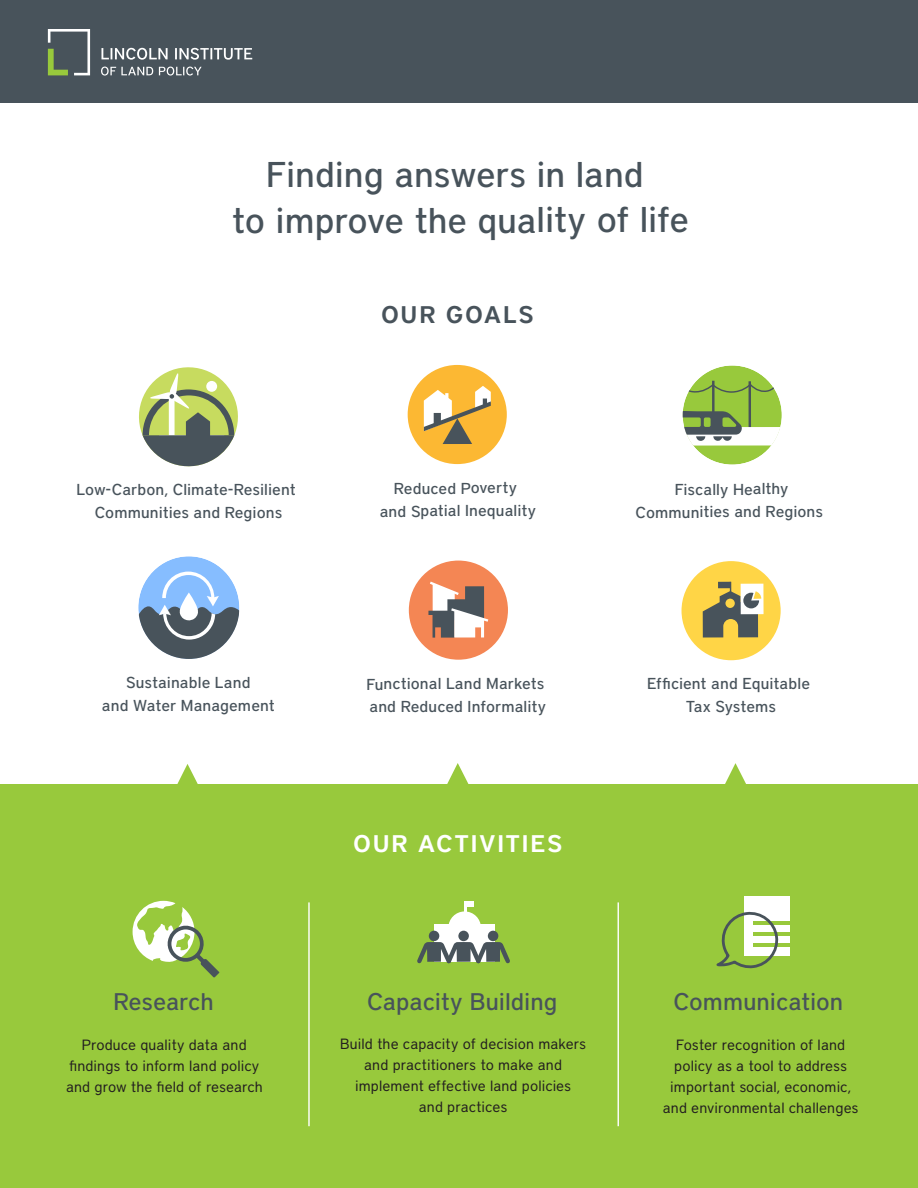
<style>
.page{position:relative;width:918px;height:1188px;background:#fff}
.page>*{position:absolute;margin:0;border:0;box-sizing:border-box;transform-origin:0 0}
.t1{font:500 35.55px/45.6px "District";letter-spacing:-.01em;color:#48535b;text-align:center}
.t2{font:500 24px "District";letter-spacing:-.005em;color:#48535b}
.t3{font:600 24px "District";letter-spacing:.08em;color:#fff}
.t4{font:600 24px "District";letter-spacing:.075em;color:#48535b}
.t5{font:500 15.75px/23px "District";color:#48535b;text-align:center}
.t6{font:14.85px/20.9px "District";letter-spacing:.005em;color:#231f20;text-align:center}
</style>
<div class="page">
<div style="left:0;top:785px;width:918px;height:403px;background:#98c93c"></div>
<svg style="left:133px;top:901px;width:86px;height:76px"></svg>
<div style="left:745px;top:897px;width:45px;height:59px;background:#fff"></div>
<hr style="left:753px;top:922px;width:37px;height:3px;background:#98c93c">
<hr style="left:753px;top:933px;width:37px;height:3px;background:#98c93c">
<hr style="left:753px;top:944px;width:37px;height:3px;background:#98c93c">
<svg style="left:716px;top:909px;width:66px;height:60px"></svg>
<div style="left:434px;top:924px;width:60px;height:37px;background:#fff"></div>
<div style="left:429px;top:931px;width:10px;height:10px;background:#48535b;border-radius:50%"></div>
<div style="left:458px;top:931px;width:11px;height:10px;background:#48535b;border-radius:50%"></div>
<svg style="left:417px;top:942px;width:93px;height:22px"></svg>
<div style="left:488px;top:931px;width:10px;height:10px;background:#48535b;border-radius:50%"></div>
<svg style="left:448px;top:901px;width:33px;height:23px"></svg>
<div style="left:465px;top:901px;width:8px;height:5px;background:#fff"></div>
<div style="left:408px;top:365px;width:99px;height:99px;background:#fcb833;border-radius:50%"></div>
<svg style="left:424px;top:386px;width:67px;height:58px"></svg>
<svg style="left:138px;top:556px;width:101px;height:103px"></svg>
<div style="left:681px;top:561px;width:100px;height:99px;background:#ffd546;border-radius:50%"></div>
<div style="left:741px;top:584px;width:23px;height:30px;background:#fff"></div>
<svg style="left:703px;top:582px;width:58px;height:56px"></svg>
<div style="left:409px;top:561px;width:99px;height:99px;background:#f48654;border-radius:50%"></div>
<svg style="left:430px;top:582px;width:58px;height:56px"></svg>
<svg style="left:683px;top:365px;width:99px;height:100px"></svg>
<hr style="left:308px;top:902px;width:2px;height:224px;background:#fff">
<hr style="left:618px;top:902px;width:1px;height:224px;background:#fff">
<svg style="left:176px;top:764px;width:23px;height:21px"></svg>
<svg style="left:446px;top:763px;width:24px;height:22px"></svg>
<svg style="left:724px;top:763px;width:23px;height:22px"></svg>
<svg style="left:139px;top:367px;width:99px;height:100px"></svg>
<div style="left:0;top:0;width:918px;height:102px;background:#48535b"></div>
<svg style="left:101px;top:48px;width:67px;height:12px"></svg>
<svg style="left:175px;top:48px;width:77px;height:12px"></svg>
<svg style="left:101px;top:67px;width:52px;height:9px"></svg>
<svg style="left:159px;top:67px;width:43px;height:9px"></svg>
<svg style="left:48px;top:29px;width:42px;height:46px"></svg>
<h1 class="t1" style="left:232px;top:151px;width:459px">Finding answers in land<br>to improve the quality of life</h1>
<p class="t5" style="left:77px;top:478px;width:221px">Low-Carbon, Climate-Resilient<br>Communities and Regions</p>
<h2 class="t4" style="left:381px;top:300px;width:154px">OUR GOALS</h2>
<p class="t5" style="left:380px;top:476px;width:158px">Reduced Poverty<br>and Spatial Inequality</p>
<p class="t5" style="left:636px;top:477px;width:189px">Fiscally Healthy<br>Communities and Regions</p>
<p class="t5" style="left:102px;top:671px;width:174px">Sustainable Land<br>and Water Management</p>
<p class="t5" style="left:647px;top:672px;width:164px">Efficient and Equitable<br>Tax Systems</p>
<p class="t5" style="left:366px;top:672px;width:181px;text-align:left">Functional Land Markets and Reduced Informality</p>
<h2 class="t2" style="left:114px;top:987px;width:102px">Research</h2>
<p class="t6" style="left:66px;top:1034px;width:198px">Produce quality data and findings to inform land policy and grow the field of research</p>
<h2 class="t3" style="left:353px;top:829px;width:211px">OUR ACTIVITIES</h2>
<h2 class="t2" style="left:367px;top:987px;width:192px">Capacity Building</h2>
<h2 class="t2" style="left:674px;top:987px;width:171px">Communication</h2>
<p class="t6" style="left:340px;top:1034px;width:247px">Build the capacity of decision makers and practitioners to make and implement effective land policies<br>and practices</p>
<p class="t6" style="left:663px;top:1034px;width:197px">Foster recognition of land policy as a tool to address important social, economic, and environmental challenges</p>
</div>
